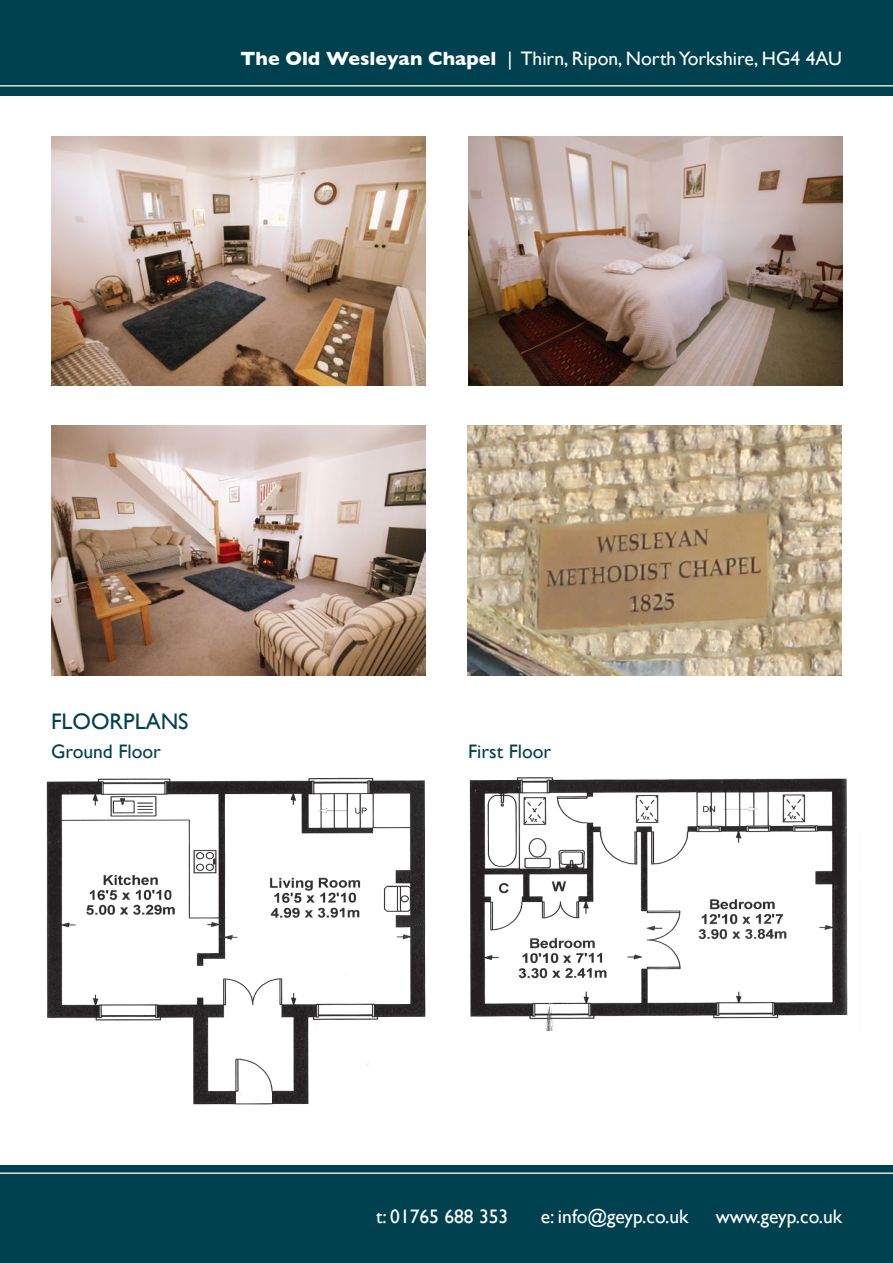
<style>
.page{position:relative;width:893px;height:1263px;background:#fff}
.page>*{position:absolute;margin:0;border:0;box-sizing:border-box;transform-origin:0 0}
.t1{font:22.5px "Gill Sans";color:#004150}
.t2{font:19.5px "Gill Sans";color:#fff}
.t3{font:19.5px "Gill Sans";color:#004150}
.s1{font-weight:700}
</style>
<div class="page">
<div style="left:0;top:0;width:893px;height:96px;background:#004150"></div>
<hr style="left:0;top:85px;width:893px;height:2px;background:#e2e0d0">
<div style="left:0;top:1165px;width:893px;height:98px;background:#004150"></div>
<hr style="left:0;top:1172px;width:893px;height:2px;background:#e2e0d0">
<img style="left:468px;top:426px;width:374px;height:249px">
<img style="left:51px;top:426px;width:374px;height:249px">
<img style="left:51px;top:136px;width:374px;height:250px">
<img style="left:468px;top:136px;width:374px;height:250px">
<img style="left:46px;top:777px;width:380px;height:328px">
<img style="left:469px;top:777px;width:379px;height:254px">
<p class="t2" style="left:241px;top:46px;width:603px"><span class="s1">The Old Wesleyan Chapel</span> | Thirn, Ripon, North Yorkshire, HG4 4AU</p>
<p class="t1" style="left:51px;top:708px;width:139px">FLOORPLANS</p>
<p class="t3" style="left:51px;top:740px;width:111px">Ground Floor</p>
<p class="t3" style="left:468px;top:740px;width:85px">First Floor</p>
<p class="t2" style="left:376px;top:1204px;width:134px">t: 01765 688 353</p>
<p class="t2" style="left:541px;top:1204px;width:149px">e: info@geyp.co.uk</p>
<p class="t2" style="left:716px;top:1204px;width:128px">www.geyp.co.uk</p>
</div>
